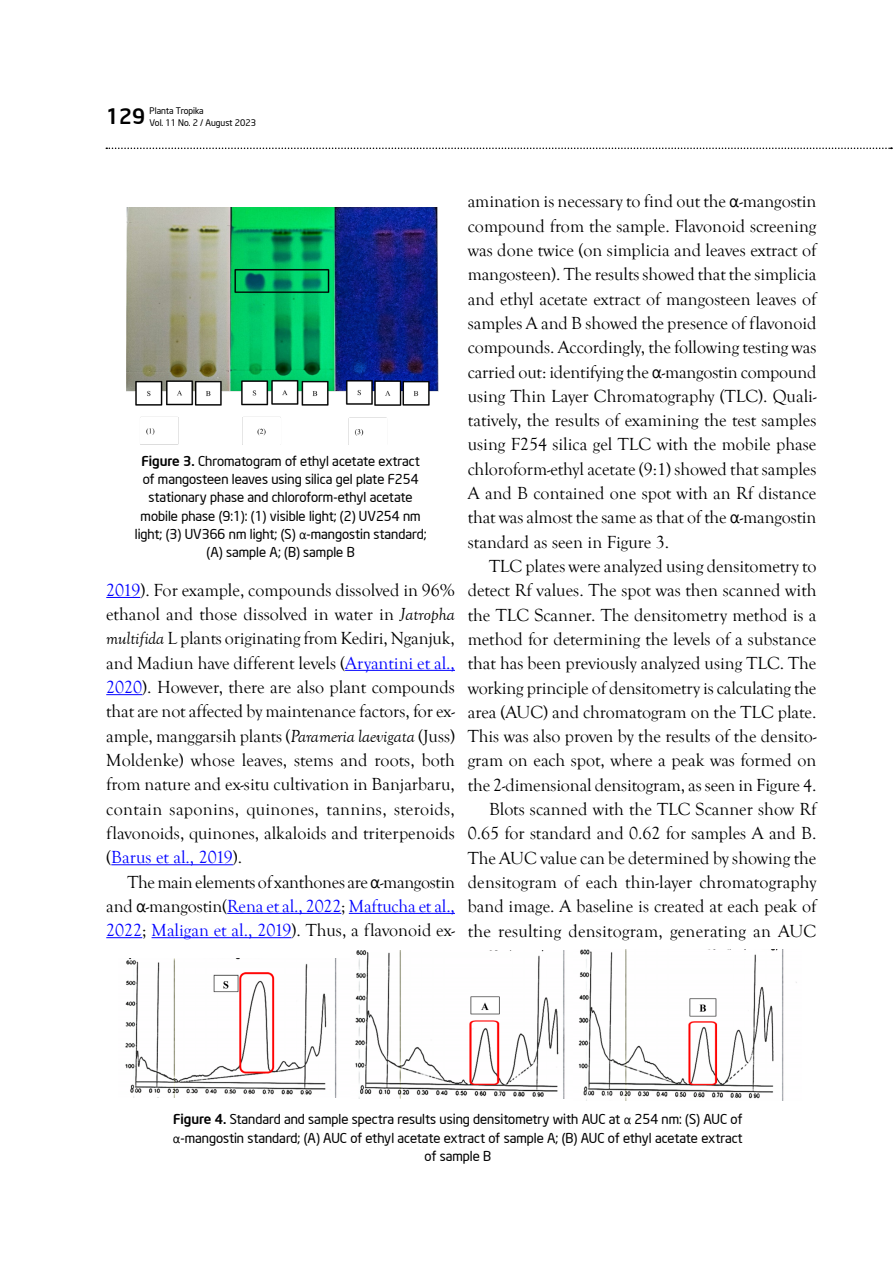
<style>
.page{position:relative;width:893px;height:1263px;background:#fff}
.page>*{position:absolute;margin:0;border:0;box-sizing:border-box;transform-origin:0 0}
.t1{font:500 21px "Neo Sans Intel";color:#000}
.t2{font:18px/24.3px "Goudy Old Style T";color:#000;text-align:justify}
.t3{font:13.5px/18.3px "Neo Sans Intel";color:#000;text-align:center}
.t4{font:9px "Neo Sans Intel";color:#000}
.s1{font-weight:500}
.s2{font-family:"Corbel"}
.s3{color:#00f}
.s4{font-style:italic}
</style>
<div class="page">
<svg style="left:106px;top:148px;width:787px;height:1px"></svg>
<hr style="left:106px;top:597px;width:34px;height:1px;background:#00f">
<hr style="left:345px;top:670px;width:110px;height:1px;background:#00f">
<hr style="left:106px;top:694px;width:36px;height:1px;background:#00f">
<hr style="left:111px;top:864px;width:122px;height:1px;background:#00f">
<hr style="left:227px;top:913px;width:114px;height:1px;background:#00f">
<hr style="left:349px;top:913px;width:106px;height:1px;background:#00f">
<hr style="left:106px;top:937px;width:36px;height:1px;background:#00f">
<hr style="left:152px;top:937px;width:139px;height:1px;background:#00f">
<img style="left:127px;top:208px;width:312px;height:236px">
<img style="left:125px;top:958px;width:212px;height:139px">
<img style="left:355px;top:951px;width:210px;height:148px">
<img style="left:578px;top:949px;width:219px;height:151px">
<p class="t4" style="left:150px;top:105px;width:56px">Planta Tropika</p>
<p class="t1" style="left:106px;top:103px;width:40px">129</p>
<p class="t4" style="left:150px;top:117px;width:108px">Vol. 11 No. 2 / August 2023</p>
<p class="t3" style="left:135px;top:452px;width:293px"><span class="s1">Figure 3.</span> Chromatogram of ethyl acetate extract of mangosteen leaves using silica gel plate F254 stationary phase and chloroform-ethyl acetate mobile phase (9:1): (1) visible light; (2) UV254 nm light; (3) UV366 nm light; (S) <span class="s2">α</span>-mangostin standard; (A) sample A; (B) sample B</p>
<p class="t2" style="left:106px;top:578px;width:350px"><span class="s3">2019</span>). For example, compounds dissolved in 96% ethanol and those dissolved in water in <span class="s4">Jatropha multifida</span> L plants originating from Kediri, Nganjuk, and Madiun have different levels (<span class="s3">Aryantini et al., 2020</span>). However, there are also plant compounds that are not affected by maintenance factors, for ex&shy;ample, manggarsih plants (<span class="s4">Parameria laevigata</span> (Juss)<br>Moldenke) whose leaves, stems and roots, both from nature and ex-situ cultivation in Banjarbaru, contain saponins, quinones, tannins, steroids, flavonoids, quinones, alkaloids and triterpenoids (<span class="s3">Barus et al., 2019</span>).</p>
<p class="t2" style="left:106px;top:870px;width:350px;text-indent:21px">The main elements of xanthones are <span class="s2">α</span>-mangostin and <span class="s2">α</span>-mangostin(<span class="s3">Rena et al., 2022</span>; <span class="s3">Maftucha et al., 2022</span>; <span class="s3">Maligan et al., 2019</span>). Thus, a flavonoid ex-</p>
<p class="t2" style="left:468px;top:190px;width:350px">amination is necessary to find out the <span class="s2">α</span>-mangostin compound from the sample. Flavonoid screening was done twice (on simplicia and leaves extract of mangosteen). The results showed that the simplicia and ethyl acetate extract of mangosteen leaves of samples A and B showed the presence of flavonoid compounds. Accordingly, the following testing was carried out: identifying the <span class="s2">α</span>-mangostin compound using Thin Layer Chromatography (TLC). Quali&shy;tatively, the results of examining the test samples using F254 silica gel TLC with the mobile phase chloroform-ethyl acetate (9:1) showed that samples A and B contained one spot with an Rf distance that was almost the same as that of the <span class="s2">α</span>-mangostin standard as seen in Figure 3.</p>
<p class="t2" style="left:468px;top:554px;width:350px;text-align:right">TLC plates were analyzed using densitometry to detect Rf values. The spot was then scanned with the TLC Scanner. The densitometry method is a method for determining the levels of a substance that has been previously analyzed using TLC. The working principle of densitometry is calculating the area (AUC) and chromatogram on the TLC plate.<br>This was also proven by the results of the densito&shy;gram on each spot, where a peak was formed on the 2-dimensional densitogram, as seen in Figure 4.<br>Blots scanned with the TLC Scanner show Rf 0.65 for standard and 0.62 for samples A and B.<br>The AUC value can be determined by showing the densitogram of each thin-layer chromatography band image. A baseline is created at each peak of the resulting densitogram, generating an AUC</p>
<p class="t3" style="left:173px;top:1110px;width:571px"><span class="s1">Figure 4.</span> Standard and sample spectra results using densitometry with AUC at <span class="s2">α</span> 254 nm: (S) AUC of <span class="s2">α</span>-mangostin standard; (A) AUC of ethyl acetate extract of sample A; (B) AUC of ethyl acetate extract of sample B</p>
</div>
